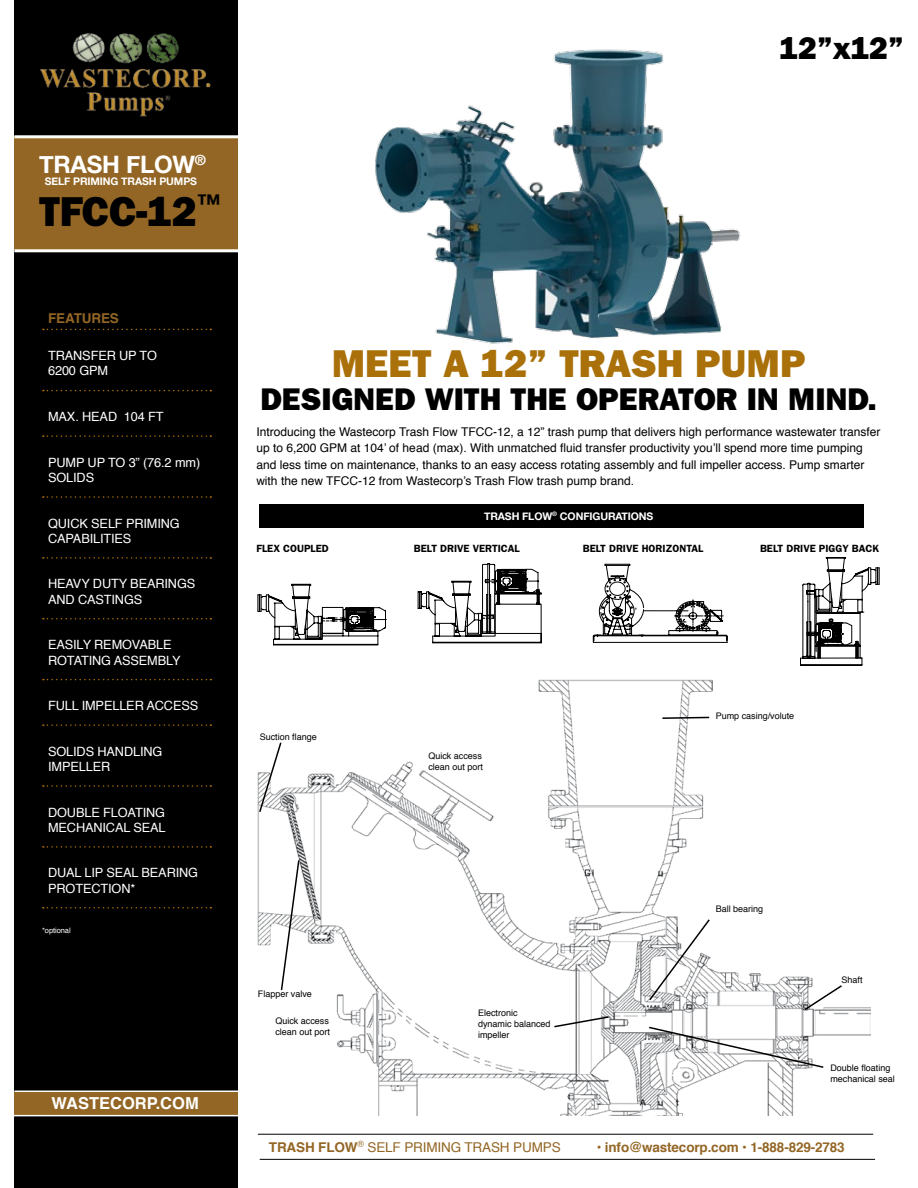
<style>
.page{position:relative;width:918px;height:1188px;background:#fff}
.page>*{position:absolute;margin:0;border:0;box-sizing:border-box;transform-origin:0 0}
.t1{font:42px "ITC Franklin Gothic Std Hvy";letter-spacing:-.01em;color:#000}
.t2{font:39px "ITC Franklin Gothic Std Hvy";color:#aa710a}
.t3{font:31.5px "ITC Franklin Gothic Std Hvy";color:#000}
.t4{font:700 24px "Helvetica Neue";letter-spacing:-.01em;color:#fff}
.t5{font:700 16.5px "Helvetica";color:#fff}
.t6{font:700 13.5px "Helvetica";letter-spacing:-.01em;color:#936625}
.t7{font:13.5px "Helvetica";letter-spacing:-.01em;color:#936625}
.t8{font:12.75px/15.3px "Helvetica";letter-spacing:-.01em;color:#fff}
.t9{font:12px/16.5px "Helvetica";color:#000}
.t10{font:600 10.5px "ITC Franklin Gothic Std";color:#000}
.t11{font:700 10.5px "Helvetica Neue";letter-spacing:-.01em;color:#fff}
.t12{font:9px "Helvetica";color:#000}
.t13{font:7.5px "Helvetica";letter-spacing:-.01em;color:#fff}
.s1{font-weight:700}
.s2{font-family:"Helvetica Neue"}
</style>
<div class="page">
<div style="left:14px;top:0;width:224px;height:1188px;background:#000"></div>
<div style="left:14px;top:1092px;width:224px;height:24px;background:#936625"></div>
<img style="left:40px;top:33px;width:171px;height:84px">
<hr style="left:14px;top:1091px;width:224px;height:1px;background:#fff">
<hr style="left:14px;top:1115px;width:226px;height:1px;background:#fff">
<div style="left:14px;top:137px;width:224px;height:113px;background:#936625"></div>
<hr style="left:14px;top:135px;width:230px;height:3px;background:#fff">
<hr style="left:14px;top:249px;width:230px;height:3px;background:#fff">
<svg style="left:43px;top:329px;width:168px;height:1px"></svg>
<svg style="left:43px;top:390px;width:168px;height:1px"></svg>
<svg style="left:43px;top:435px;width:168px;height:2px"></svg>
<svg style="left:43px;top:496px;width:168px;height:2px"></svg>
<svg style="left:43px;top:557px;width:168px;height:2px"></svg>
<svg style="left:43px;top:618px;width:168px;height:2px"></svg>
<svg style="left:43px;top:679px;width:168px;height:1px"></svg>
<svg style="left:43px;top:724px;width:168px;height:2px"></svg>
<svg style="left:43px;top:785px;width:168px;height:2px"></svg>
<svg style="left:43px;top:846px;width:168px;height:2px"></svg>
<svg style="left:43px;top:907px;width:168px;height:2px"></svg>
<hr style="left:258px;top:1134px;width:615px;height:1px;background:#000">
<hr style="left:260px;top:1159px;width:615px;height:1px;background:#000">
<div style="left:260px;top:504px;width:604px;height:24px;background:#000"></div>
<img style="left:375px;top:49px;width:366px;height:295px">
<svg style="left:258px;top:557px;width:621px;height:108px"></svg>
<img style="left:258px;top:679px;width:612px;height:437px">
<svg style="left:258px;top:741px;width:25px;height:73px"></svg>
<svg style="left:280px;top:859px;width:20px;height:133px"></svg>
<svg style="left:553px;top:1015px;width:57px;height:13px"></svg>
<svg style="left:661px;top:716px;width:50px;height:4px"></svg>
<svg style="left:803px;top:984px;width:41px;height:28px"></svg>
<svg style="left:648px;top:918px;width:63px;height:84px"></svg>
<svg style="left:647px;top:1026px;width:178px;height:43px"></svg>
<p class="t3" style="left:780px;top:30px;width:126px">12”x12”</p>
<p class="t4" style="left:39px;top:146px;width:169px">TRASH FLOW<sup>®</sup></p>
<p class="t11" style="left:45px;top:173px;width:154px">SELF PRIMING TRASH PUMPS</p>
<p class="t1" style="left:39px;top:187px;width:183px">TFCC-12<sup>™</sup></p>
<p class="t6" style="left:48px;top:308px;width:72px">FEATURES</p>
<p class="t8" style="left:48px;top:348px;width:110px">TRANSFER UP TO</p>
<p class="t8" style="left:48px;top:364px;width:62px">6200 GPM</p>
<p class="t8" style="left:48px;top:409px;width:117px">MAX. HEAD 104 FT</p>
<p class="t8" style="left:48px;top:455px;width:154px">PUMP UP TO 3” (76.2 mm)<br>SOLIDS</p>
<p class="t8" style="left:48px;top:516px;width:133px">QUICK SELF PRIMING<br>CAPABILITIES</p>
<p class="t8" style="left:48px;top:577px;width:149px">HEAVY DUTY BEARINGS<br>AND CASTINGS</p>
<p class="t8" style="left:48px;top:638px;width:125px">EASILY REMOVABLE</p>
<p class="t8" style="left:48px;top:653px;width:134px">ROTATING ASSEMBLY</p>
<p class="t8" style="left:48px;top:698px;width:152px">FULL IMPELLER ACCESS</p>
<p class="t8" style="left:48px;top:744px;width:116px">SOLIDS HANDLING</p>
<p class="t8" style="left:48px;top:759px;width:64px">IMPELLER</p>
<p class="t8" style="left:48px;top:805px;width:119px">DOUBLE FLOATING</p>
<p class="t8" style="left:48px;top:820px;width:119px">MECHANICAL SEAL</p>
<p class="t8" style="left:48px;top:866px;width:152px">DUAL LIP SEAL BEARING<br>PROTECTION*</p>
<p class="t13" style="left:42px;top:925px;width:30px">*optional</p>
<h3 class="t5" style="left:52px;top:1090px;width:149px">WASTECORP.COM</h3>
<p class="t2" style="left:332px;top:341px;width:476px">MEET A 12” TRASH PUMP</p>
<p class="t3" style="left:260px;top:381px;width:618px">DESIGNED WITH THE OPERATOR IN MIND.</p>
<p class="t9" style="left:256px;top:424px;width:626px">Introducing the Wastecorp Trash Flow TFCC-12, a 12” trash pump that delivers high performance wastewater transfer up to 6,200 GPM at 104’ of head (max). With unmatched fluid transfer productivity you’ll spend more time pumping and less time on maintenance, thanks to an easy access rotating assembly and full impeller access. Pump smarter with the new TFCC-12 from Wastecorp’s Trash Flow trash pump brand.</p>
<p class="t11" style="left:484px;top:508px;width:171px">TRASH FLOW<sup>®</sup> CONFIGURATIONS</p>
<p class="t10" style="left:256px;top:542px;width:74px">FLEX COUPLED</p>
<p class="t10" style="left:414px;top:542px;width:107px">BELT DRIVE VERTICAL</p>
<p class="t10" style="left:583px;top:542px;width:122px">BELT DRIVE HORIZONTAL</p>
<p class="t10" style="left:760px;top:542px;width:121px">BELT DRIVE PIGGY BACK</p>
<p class="t12" style="left:260px;top:730px;width:59px">Suction flange</p>
<p class="t12" style="left:258px;top:987px;width:56px">Flapper valve</p>
<p class="t12" style="left:275px;top:1014px;width:55px">Quick access</p>
<p class="t12" style="left:275px;top:1024px;width:56px">clean out port</p>
<p class="t12" style="left:428px;top:749px;width:55px">Quick access</p>
<p class="t12" style="left:428px;top:760px;width:56px">clean out port</p>
<p class="t12" style="left:478px;top:1006px;width:41px">Electronic</p>
<p class="t12" style="left:478px;top:1017px;width:74px">dynamic balanced</p>
<p class="t12" style="left:478px;top:1028px;width:33px">impeller</p>
<p class="t12" style="left:716px;top:709px;width:80px">Pump casing/volute</p>
<p class="t12" style="left:716px;top:902px;width:49px">Ball bearing</p>
<p class="t12" style="left:842px;top:973px;width:23px">Shaft</p>
<p class="t12" style="left:830px;top:1061px;width:62px">Double floating</p>
<p class="t12" style="left:830px;top:1071px;width:66px">mechanical seal</p>
<p class="t7" style="left:269px;top:1137px;width:293px"><span class="s1">TRASH FLOW</span><sup>®</sup> SELF PRIMING TRASH PUMPS</p>
<p class="t6" style="left:597px;top:1136px;width:250px"><span class="s2">•</span> info@wastecorp.com <span class="s2">•</span> 1-888-829-2783</p>
</div>
